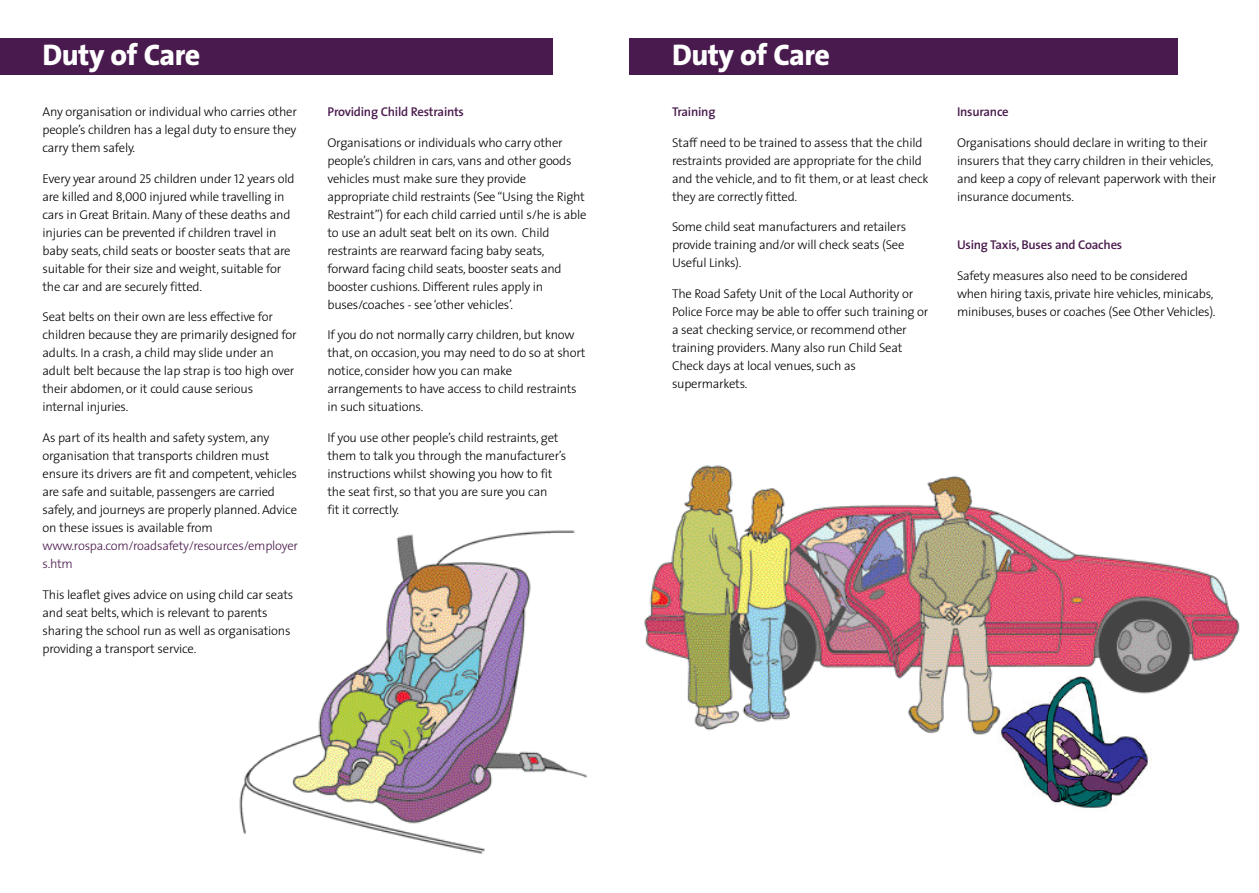
<style>
.page{position:relative;width:1259px;height:893px;background:#fff}
.page>*{position:absolute;margin:0;border:0;box-sizing:border-box;transform-origin:0 0}
.t1{font:800 30px "The Sans";letter-spacing:-.02em;color:#fff}
.t2{font:300 12.75px/18px "The Sans";letter-spacing:-.02em;color:#000}
.t3{font:600 12.75px "The Sans";letter-spacing:-.02em;color:#491a4d}
.t4{font:300 12.75px/18px "The Sans";letter-spacing:-.02em;color:#491a4d}
.s1{font-family:"The Sans Light Caps";font-weight:400}
</style>
<div class="page">
<div style="left:0;top:38px;width:553px;height:36px;background:#491a4d"></div>
<div style="left:629px;top:38px;width:549px;height:36px;background:#491a4d"></div>
<img style="left:239px;top:530px;width:349px;height:324px">
<img style="left:644px;top:465px;width:596px;height:270px">
<img style="left:997px;top:676px;width:155px;height:132px">
<h1 class="t1" style="left:43px;top:43px;width:159px">Duty of Care</h1>
<h1 class="t1" style="left:672px;top:43px;width:159px">Duty of Care</h1>
<p class="t2" style="left:43px;top:104px;width:256px;text-align:justify">Any organisation or individual who carries other people’s children has a legal duty to ensure they carry them safely.</p>
<p class="t2" style="left:43px;top:171px;width:253px">Every year around <span class="s1">25</span> children under <span class="s1">12</span> years old are killed and <span class="s1">8,000</span> injured while travelling in cars in Great Britain. Many of these deaths and injuries can be prevented if children travel in baby seats, child seats or booster seats that are suitable for their size and weight, suitable for the car and are securely fitted.</p>
<p class="t2" style="left:43px;top:309px;width:256px">Seat belts on their own are less effective for children because they are primarily designed for adults. In a crash, a child may slide under an adult belt because the lap strap is too high over their abdomen, or it could cause serious internal injuries.</p>
<p class="t2" style="left:43px;top:430px;width:256px">As part of its health and safety system, any organisation that transports children must ensure its drivers are fit and competent, vehicles are safe and suitable, passengers are carried safely, and journeys are properly planned. Advice on these issues is available from</p>
<p class="t4" style="left:43px;top:538px;width:257px">www.rospa.com/roadsafety/resources/employer s.htm</p>
<p class="t2" style="left:43px;top:587px;width:252px">This leaflet gives advice on using child car seats and seat belts, which is relevant to parents sharing the school run as well as organisations providing a transport service.</p>
<p class="t3" style="left:327px;top:107px;width:138px">Providing Child Restraints</p>
<p class="t2" style="left:327px;top:135px;width:261px">Organisations or individuals who carry other people’s children in cars, vans and other goods vehicles must make sure they provide appropriate child restraints (See “Using the Right Restraint”) for each child carried until s/he is able to use an adult seat belt on its own. Child restraints are rearward facing baby seats, forward facing child seats, booster seats and booster cushions. Different rules apply in buses/coaches - see ‘other vehicles’.</p>
<p class="t2" style="left:327px;top:327px;width:260px">If you do not normally carry children, but know that, on occasion, you may need to do so at short notice, consider how you can make arrangements to have access to child restraints in such situations.</p>
<p class="t2" style="left:327px;top:430px;width:240px">If you use other people’s child restraints, get them to talk you through the manufacturer’s instructions whilst showing you how to fit the seat first, so that you are sure you can<br>fit it correctly.</p>
<p class="t3" style="left:672px;top:107px;width:45px">Training</p>
<p class="t2" style="left:672px;top:135px;width:258px">Staff need to be trained to assess that the child restraints provided are appropriate for the child and the vehicle, and to fit them, or at least check they are correctly fitted.</p>
<p class="t2" style="left:672px;top:219px;width:236px">Some child seat manufacturers and retailers provide training and/or will check seats (See<br>Useful Links).</p>
<p class="t2" style="left:672px;top:286px;width:258px">The Road Safety Unit of the Local Authority or Police Force may be able to offer such training or a seat checking service, or recommend other training providers. Many also run Child Seat Check days at local venues, such as supermarkets.</p>
<p class="t3" style="left:957px;top:107px;width:53px">Insurance</p>
<p class="t2" style="left:957px;top:135px;width:261px">Organisations should declare in writing to their insurers that they carry children in their vehicles, and keep a copy of relevant paperwork with their insurance documents.</p>
<p class="t3" style="left:957px;top:240px;width:167px">Using Taxis, Buses and Coaches</p>
<p class="t2" style="left:957px;top:268px;width:260px">Safety measures also need to be considered when hiring taxis, private hire vehicles, minicabs, minibuses, buses or coaches (See Other Vehicles).</p>
</div>
